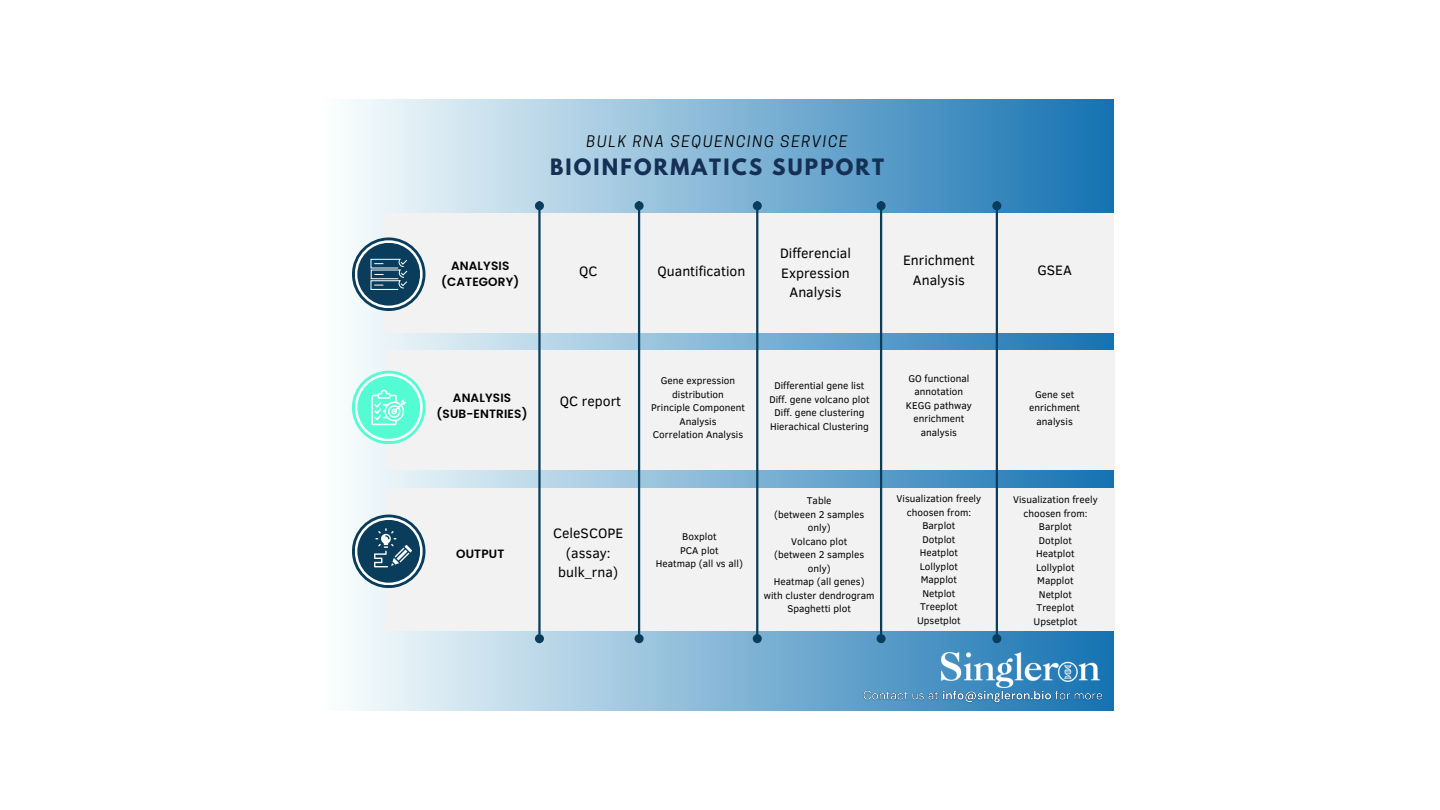
<style>
.page{position:relative;width:1440px;height:810px;background:#fff}
.page>*{position:absolute;margin:0;border:0;box-sizing:border-box;transform-origin:0 0}
.t1{font:700 20px "League Spartan";letter-spacing:.11em;color:#153054}
.t2{font:italic 15px "Cooper Hewitt";letter-spacing:.12em;color:#000}
.t3{font:14px/19.5px "Clear Sans";color:#000;text-align:center}
.t4{font:600 12px/15.8px "Poppins";letter-spacing:.015em;color:#000;text-align:center}
.t5{font:10px/13.5px "Clear Sans";color:#000;text-align:center}
</style>
<div class="page">
<div style="left:325px;top:100px;width:788px;height:610px;background:linear-gradient(to right,#fbfffe,#1a75b3)"></div>
<div style="left:386px;top:351px;width:729px;height:119px;background:#f2f2f2"></div>
<div style="left:384px;top:214px;width:729px;height:119px;background:#f2f2f2"></div>
<div style="left:386px;top:488px;width:729px;height:142px;background:#f2f2f2"></div>
<svg style="left:352px;top:371px;width:73px;height:73px"></svg>
<svg style="left:355px;top:374px;width:68px;height:67px"></svg>
<div style="left:357px;top:376px;width:63px;height:63px;background:#54fcd4;border-radius:50%"></div>
<svg style="left:371px;top:390px;width:35px;height:35px"></svg>
<svg style="left:352px;top:515px;width:73px;height:73px"></svg>
<svg style="left:355px;top:517px;width:68px;height:68px"></svg>
<div style="left:357px;top:520px;width:63px;height:63px;background:#093d5b;border-radius:50%"></div>
<svg style="left:374px;top:528px;width:38px;height:39px"></svg>
<hr style="left:538px;top:210px;width:3px;height:425px;background:#093d5b">
<div style="left:536px;top:635px;width:7px;height:7px;background:#093d5b;border-radius:50%"></div>
<div style="left:535px;top:634px;width:9px;height:9px;border:2px solid #093d5b;border-radius:50%"></div>
<div style="left:536px;top:202px;width:7px;height:7px;background:#093d5b;border-radius:50%"></div>
<div style="left:535px;top:201px;width:9px;height:9px;border:2px solid #093d5b;border-radius:50%"></div>
<hr style="left:638px;top:210px;width:2px;height:425px;background:#093d5b">
<div style="left:636px;top:635px;width:6px;height:7px;background:#093d5b;border-radius:50%"></div>
<div style="left:635px;top:634px;width:9px;height:9px;border:2px solid #093d5b;border-radius:50%"></div>
<div style="left:636px;top:202px;width:6px;height:7px;background:#093d5b;border-radius:50%"></div>
<div style="left:635px;top:201px;width:9px;height:9px;border:2px solid #093d5b;border-radius:50%"></div>
<img style="left:942px;top:652px;width:158px;height:35px">
<svg style="left:352px;top:237px;width:73px;height:74px"></svg>
<svg style="left:355px;top:240px;width:68px;height:68px"></svg>
<div style="left:357px;top:243px;width:63px;height:63px;background:#093d5b;border-radius:50%"></div>
<svg style="left:371px;top:259px;width:36px;height:31px"></svg>
<img style="left:861px;top:688px;width:244px;height:18px">
<hr style="left:756px;top:210px;width:2px;height:425px;background:#093d5b">
<div style="left:754px;top:635px;width:7px;height:7px;background:#093d5b;border-radius:50%"></div>
<div style="left:753px;top:634px;width:9px;height:9px;border:2px solid #093d5b;border-radius:50%"></div>
<div style="left:754px;top:202px;width:7px;height:7px;background:#093d5b;border-radius:50%"></div>
<div style="left:753px;top:201px;width:9px;height:9px;border:2px solid #093d5b;border-radius:50%"></div>
<hr style="left:880px;top:210px;width:2px;height:425px;background:#093d5b">
<div style="left:878px;top:635px;width:6px;height:7px;background:#093d5b;border-radius:50%"></div>
<div style="left:877px;top:634px;width:9px;height:9px;border:2px solid #093d5b;border-radius:50%"></div>
<div style="left:878px;top:202px;width:6px;height:7px;background:#093d5b;border-radius:50%"></div>
<div style="left:877px;top:201px;width:9px;height:9px;border:2px solid #093d5b;border-radius:50%"></div>
<hr style="left:996px;top:210px;width:2px;height:425px;background:#093d5b">
<div style="left:994px;top:635px;width:6px;height:7px;background:#093d5b;border-radius:50%"></div>
<div style="left:992px;top:634px;width:9px;height:9px;border:2px solid #093d5b;border-radius:50%"></div>
<div style="left:994px;top:202px;width:6px;height:7px;background:#093d5b;border-radius:50%"></div>
<div style="left:992px;top:201px;width:9px;height:9px;border:2px solid #093d5b;border-radius:50%"></div>
<p class="t4" style="left:441px;top:258px;width:80px">ANALYSIS (CATEGORY)</p>
<p class="t2" style="left:587px;top:136px;width:262px">BULK RNA SEQUENCING SERVICE</p>
<p class="t1" style="left:550px;top:157px;width:335px">BIOINFORMATICS SUPPORT</p>
<h2 class="t3" style="left:579px;top:260px;width:20px">QC</h2>
<p class="t3" style="left:658px;top:260px;width:89px">Quantification</p>
<p class="t3" style="left:780px;top:243px;width:72px">Differencial<br>Expression<br>Analysis</p>
<p class="t3" style="left:903px;top:250px;width:73px">Enrichment<br>Analysis</p>
<p class="t3" style="left:1037px;top:260px;width:36px">GSEA</p>
<p class="t4" style="left:437px;top:390px;width:92px">ANALYSIS (SUB-ENTRIES)</p>
<h1 class="t4" style="left:456px;top:546px;width:50px">OUTPUT</h1>
<h5 class="t3" style="left:560px;top:391px;width:63px">QC report</h5>
<h5 class="t5" style="left:661px;top:373px;width:76px">Gene expression distribution</h5>
<h5 class="t5" style="left:651px;top:400px;width:95px">Principle Component<br>Analysis</h5>
<h3 class="t5" style="left:653px;top:427px;width:92px">Correlation Analysis</h3>
<h4 class="t5" style="left:775px;top:378px;width:91px">Differential gene list</h4>
<p class="t5" style="left:769px;top:392px;width:102px">Diff. gene volcano plot</p>
<p class="t5" style="left:775px;top:405px;width:91px">Diff. gene clustering</p>
<p class="t5" style="left:770px;top:419px;width:100px">Hierachical Clustering</p>
<p class="t3" style="left:553px;top:523px;width:72px">CeleSCOPE (assay: bulk_rna)</p>
<p class="t5" style="left:682px;top:530px;width:36px">Boxplot</p>
<p class="t5" style="left:680px;top:543px;width:40px">PCA plot</p>
<p class="t5" style="left:656px;top:557px;width:88px">Heatmap (all vs all)</p>
<h4 class="t5" style="left:807px;top:493px;width:26px">Table</h4>
<p class="t5" style="left:774px;top:507px;width:92px">(between 2 samples only)</p>
<p class="t5" style="left:791px;top:534px;width:58px">Volcano plot</p>
<p class="t5" style="left:774px;top:547px;width:92px">(between 2 samples only)</p>
<p class="t5" style="left:764px;top:574px;width:112px">Heatmap (all genes) with cluster dendrogram</p>
<p class="t5" style="left:787px;top:601px;width:65px">Spaghetti plot</p>
<p class="t5" style="left:908px;top:371px;width:62px">GO functional annotation</p>
<p class="t5" style="left:906px;top:398px;width:68px">KEGG pathway enrichment analysis</p>
<p class="t5" style="left:1029px;top:387px;width:52px">Gene set enrichment analysis</p>
<p class="t5" style="left:897px;top:491px;width:86px">Visualization freely choosen from:</p>
<p class="t5" style="left:922px;top:518px;width:35px">Barplot</p>
<p class="t5" style="left:922px;top:532px;width:35px">Dotplot</p>
<p class="t5" style="left:920px;top:545px;width:40px">Heatplot</p>
<p class="t5" style="left:920px;top:559px;width:40px">Lollyplot</p>
<p class="t5" style="left:921px;top:572px;width:38px">Mapplot</p>
<p class="t5" style="left:922px;top:586px;width:35px">Netplot</p>
<p class="t5" style="left:920px;top:599px;width:39px">Treeplot</p>
<p class="t5" style="left:917px;top:613px;width:45px">Upsetplot</p>
<p class="t5" style="left:1013px;top:492px;width:86px">Visualization freely choosen from:</p>
<p class="t5" style="left:1039px;top:519px;width:35px">Barplot</p>
<p class="t5" style="left:1039px;top:533px;width:35px">Dotplot</p>
<p class="t5" style="left:1036px;top:546px;width:40px">Heatplot</p>
<p class="t5" style="left:1036px;top:560px;width:40px">Lollyplot</p>
<p class="t5" style="left:1037px;top:573px;width:38px">Mapplot</p>
<p class="t5" style="left:1039px;top:587px;width:35px">Netplot</p>
<p class="t5" style="left:1037px;top:600px;width:39px">Treeplot</p>
<p class="t5" style="left:1034px;top:614px;width:45px">Upsetplot</p>
</div>
